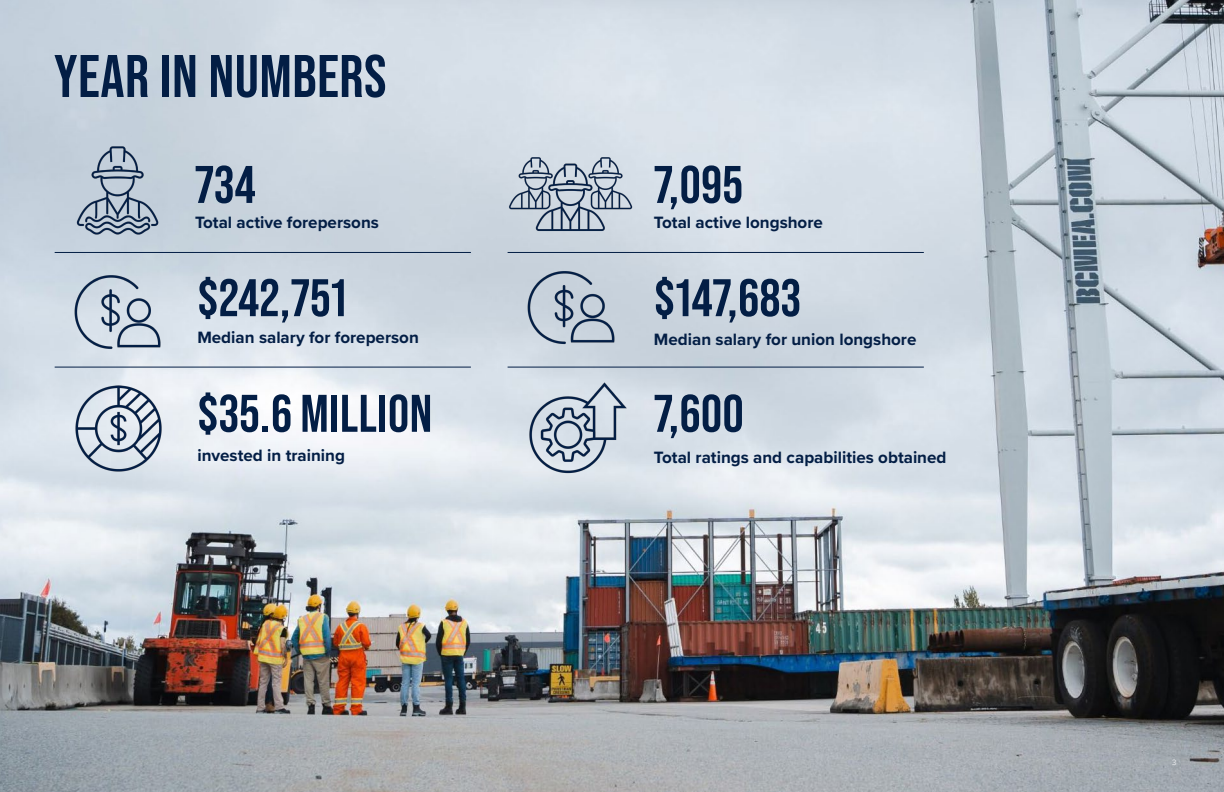
<style>
.page{position:relative;width:1224px;height:792px;background:#fff}
.page>*{position:absolute;margin:0;border:0;box-sizing:border-box;transform-origin:0 0}
.t1{font:700 60px "Bebas Neue Pro";letter-spacing:.01em;color:#031e45}
.t2{font:700 52.8px "Bebas Neue Pro";letter-spacing:.01em;color:#031e45}
.t3{font:700 17px "Proxima Nova";color:#031e45}
.t4{font:300 8px "Proxima Nova";color:#fff}
</style>
<div class="page">
<img style="left:0;top:0;width:1224px;height:792px">
<img style="left:69px;top:142px;width:97px;height:97px">
<img style="left:508px;top:150px;width:125px;height:89px">
<img style="left:519px;top:382px;width:118px;height:96px">
<img style="left:71px;top:270px;width:93px;height:84px">
<img style="left:525px;top:265px;width:92px;height:85px">
<hr style="left:55px;top:252px;width:416px;height:1px;background:#031e45">
<hr style="left:508px;top:252px;width:416px;height:1px;background:#031e45">
<hr style="left:55px;top:367px;width:416px;height:1px;background:#031e45">
<hr style="left:508px;top:367px;width:416px;height:1px;background:#031e45">
<img style="left:72px;top:382px;width:93px;height:93px">
<h1 class="t1" style="left:54px;top:42px;width:334px">YEAR IN NUMBERS</h1>
<h2 class="t2" style="left:195px;top:154px;width:62px">734</h2>
<h2 class="t2" style="left:654px;top:154px;width:90px">7,095</h2>
<p class="t3" style="left:195px;top:209px;width:185px">Total active forepersons</p>
<p class="t3" style="left:654px;top:210px;width:170px">Total active longshore</p>
<h2 class="t2" style="left:197px;top:268px;width:150px">$242,751</h2>
<h2 class="t2" style="left:654px;top:268px;width:148px">$147,683</h2>
<p class="t3" style="left:197px;top:325px;width:223px">Median salary for foreperson</p>
<p class="t3" style="left:654px;top:326px;width:264px">Median salary for union longshore</p>
<h2 class="t2" style="left:197px;top:383px;width:236px">$35.6 MILLION</h2>
<h2 class="t2" style="left:654px;top:383px;width:91px">7,600</h2>
<p class="t3" style="left:197px;top:443px;width:149px">invested in training</p>
<p class="t3" style="left:654px;top:445px;width:294px">Total ratings and capabilities obtained</p>
<p class="t4" style="left:1172px;top:759px;width:6px">3</p>
</div>
